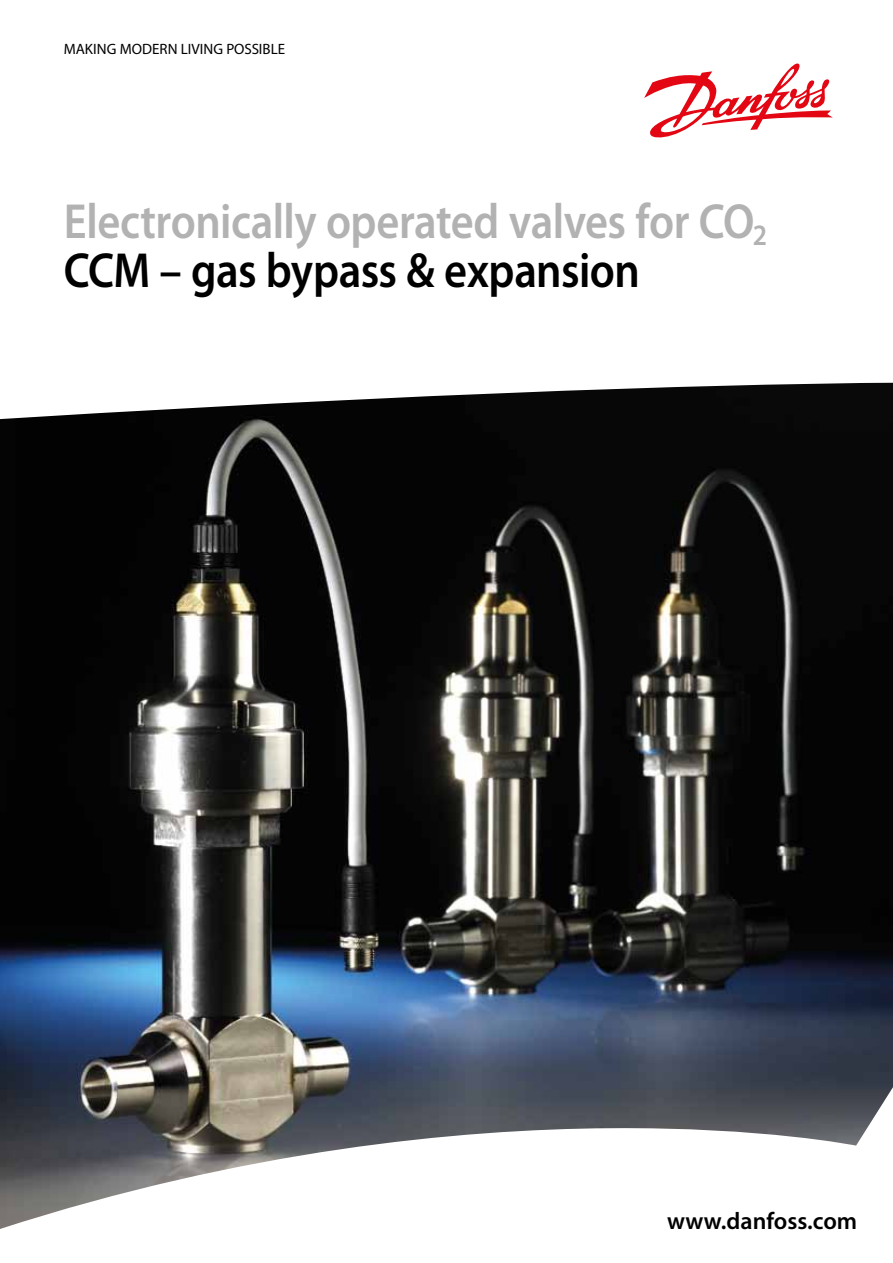
<style>
.page{position:relative;width:893px;height:1263px;background:#fff}
.page>*{position:absolute;margin:0;border:0;box-sizing:border-box;transform-origin:0 0}
.t1{font:600 49.5px/49.5px "Myriad Pro";letter-spacing:-.015em;color:#b3b2b2;scale:.9 1}
.t2{font:600 24px "Myriad Pro";color:#000}
.t3{font:15px "Myriad Pro";color:#000}
.s1{color:#000}
</style>
<div class="page">
<svg style="left:644px;top:63px;width:189px;height:75px"></svg>
<img style="left:0;top:383px;width:893px;height:846px">
<p class="t3" style="left:64px;top:41px;width:223px">MAKING MODERN LIVING POSSIBLE</p>
<p class="t1" style="left:64px;top:197px;width:783px">Electronically operated valves for CO<sub>2<br></sub><span class="s1">CCM – gas bypass &amp; expansion</span></p>
<p class="t2" style="left:667px;top:1207px;width:191px">www.danfoss.com</p>
</div>
